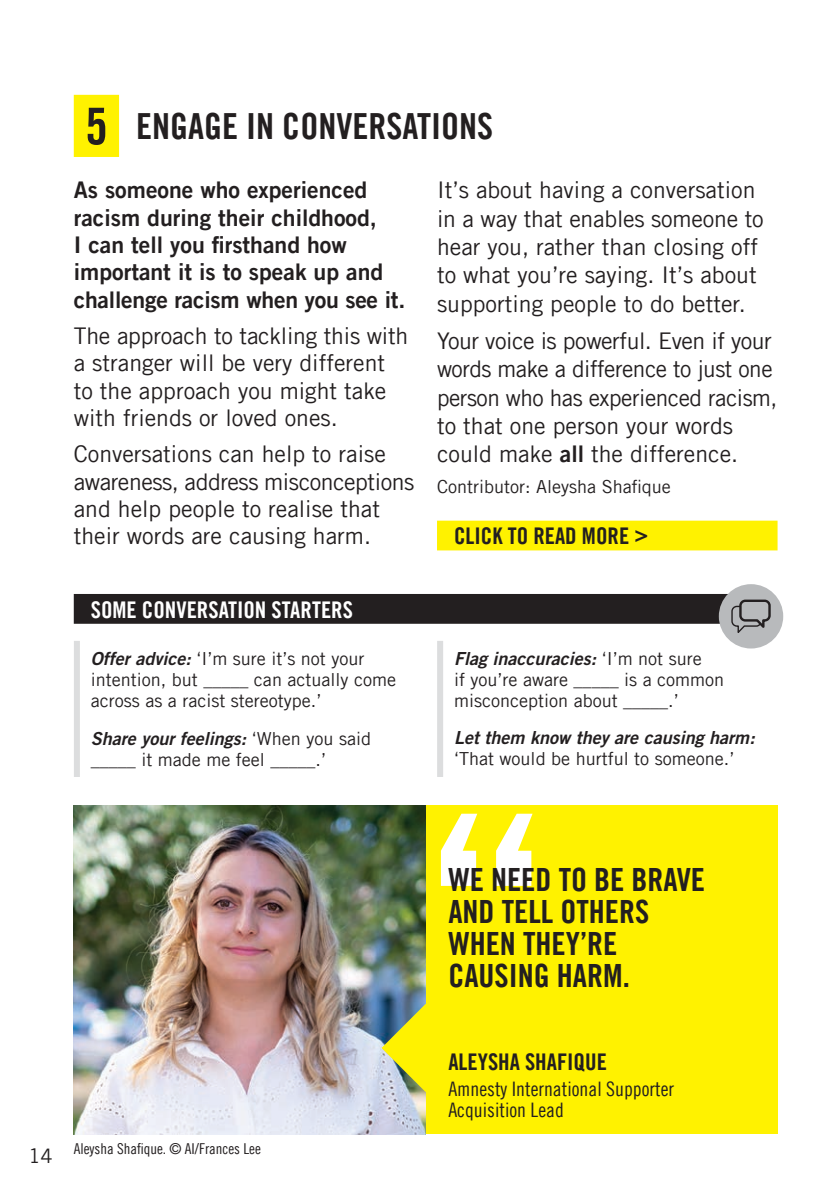
<style>
.page{position:relative;width:840px;height:1191px;background:#fff}
.page>*{position:absolute;margin:0;border:0;box-sizing:border-box;transform-origin:0 0}
.t1{font:298.2px "Amnesty Trade Gothic Bd Cn 20";color:#fff}
.Step_numbers{font:50.8px "Amnesty Trade Gothic Bd Cn 20";color:#231f20}
.Subhead{font:36px "Amnesty Trade Gothic Bd Cn 20";color:#231f20}
.t2{font:32px/32px "Amnesty Trade Gothic Bd Cn 20";color:#231f20}
.Body_copy{font:23px/27.4px "Amnesty Trade Gothic";color:#231f20}
.Body_copy-2{font:23px/28.4px "Amnesty Trade Gothic";letter-spacing:-.02em;color:#231f20}
.Body_copy_-_bold{font:23px/27.4px "Amnesty Trade Gothic Bd 2";color:#231f20}
.Black_panel_heading{font:23px "Amnesty Trade Gothic Bd Cn 20";color:#fff}
.Read_More_button{font:23px "Amnesty Trade Gothic Bd Cn 20";color:#231f20}
.Name{font:23px "Amnesty Trade Gothic Bd Cn 20";color:#231f20}
.t3{font:20px/21px "Amnesty Trade Gothic Cn 18";color:#231f20}
.t4{font:20px "Amnesty Trade Gothic";color:#231f20}
.Credits{font:18px/21px "Amnesty Trade Gothic";color:#231f20}
.Credits-2{font:18px/21px "Amnesty Trade Gothic Bd 2 Obl";color:#231f20}
.Photo_credit{font:15px "Amnesty Trade Gothic Cn 18";color:#231f20}
.s1{font-family:"Amnesty Trade Gothic Bd 2 Obl"}
.s2{font-family:"Amnesty Trade Gothic Bd 2"}
.s3{font-family:"Amnesty Trade Gothic"}
</style>
<div class="page">
<div style="left:437px;top:520px;width:340px;height:30px;background:#fff200"></div>
<div style="left:74px;top:95px;width:45px;height:62px;background:#fff200"></div>
<img style="left:74px;top:805px;width:351px;height:329px">
<svg style="left:381px;top:1003px;width:44px;height:89px;background:#b6be56"></svg>
<div style="left:425px;top:805px;width:352px;height:329px;background:#fff200"></div>
<div style="left:74px;top:641px;width:6px;height:136px;background:#dcddde"></div>
<div style="left:437px;top:641px;width:6px;height:136px;background:#dcddde"></div>
<div style="left:74px;top:594px;width:676px;height:30px;background:#231f20"></div>
<div style="left:718px;top:584px;width:64px;height:64px;background:#b8babc;border-radius:50%"></div>
<svg style="left:731px;top:599px;width:39px;height:34px"></svg>
<p class="Step_numbers" style="left:85px;top:95px;width:24px">5</p>
<p class="Subhead" style="left:136px;top:104px;width:358px">ENGAGE IN CONVERSATIONS</p>
<p class="Body_copy_-_bold" style="left:74px;top:176px;width:333px">As someone who experienced racism during their childhood,<br>I can tell you firsthand how important it is to speak up and challenge racism when you see it.</p>
<p class="Body_copy" style="left:74px;top:322px;width:336px">The approach to tackling this with a stranger will be very different to the approach you might take with friends or loved ones.</p>
<p class="Body_copy" style="left:74px;top:440px;width:342px">Conversations can help to raise awareness, address misconceptions and help people to realise that their words are causing harm.</p>
<p class="Black_panel_heading" style="left:91px;top:595px;width:263px">SOME CONVERSATION STARTERS</p>
<p class="Credits" style="left:91px;top:647px;width:306px"><span class="s1">Offer advice:</span> ‘I’m sure it’s not your intention, but _____ can actually come across as a racist stereotype.’</p>
<p class="Credits" style="left:91px;top:727px;width:281px"><span class="s1">Share your feelings:</span> ‘When you said _____ it made me feel _____.’</p>
<p class="Body_copy" style="left:437px;top:175px;width:328px;line-height:28.4px">It’s about having a conversation in a way that enables someone to hear you, rather than closing off to what you’re saying. It’s about supporting people to do better.</p>
<p class="Body_copy-2" style="left:437px;top:326px;width:342px">Your voice is powerful. Even if your words make a difference to just one person who has experienced racism, to that one person your words could make <span class="s2">all</span> the difference.</p>
<p class="Credits" style="left:437px;top:476px;width:235px">Contributor: Aleysha Shafique</p>
<p class="Read_More_button" style="left:454px;top:522px;width:195px">CLICK TO READ MORE &gt;</p>
<p class="Credits" style="left:454px;top:647px;width:271px"><span class="s1">Flag inaccuracies:</span> ‘I’m not sure<br>if you’re aware _____ is a common misconception about _____.’</p>
<p class="Credits-2" style="left:454px;top:726px;width:302px">Let them know they are causing harm: <span class="s3">‘That would be hurtful to someone.’</span></p>
<p class="t1" style="left:420px;top:744px;width:134px">“</p>
<p class="t2" style="left:448px;top:863px;width:258px">WE NEED TO BE BRAVE<br>AND TELL OTHERS<br>WHEN THEY’RE<br>CAUSING HARM.</p>
<p class="t4" style="left:28px;top:1143px;width:26px">14</p>
<p class="Photo_credit" style="left:74px;top:1139px;width:188px">Aleysha Shafique. © AI/Frances Lee</p>
<p class="Name" style="left:448px;top:1047px;width:160px">ALEYSHA SHAFIQUE</p>
<p class="t3" style="left:448px;top:1078px;width:227px">Amnesty International Supporter<br>Acquisition Lead</p>
</div>
